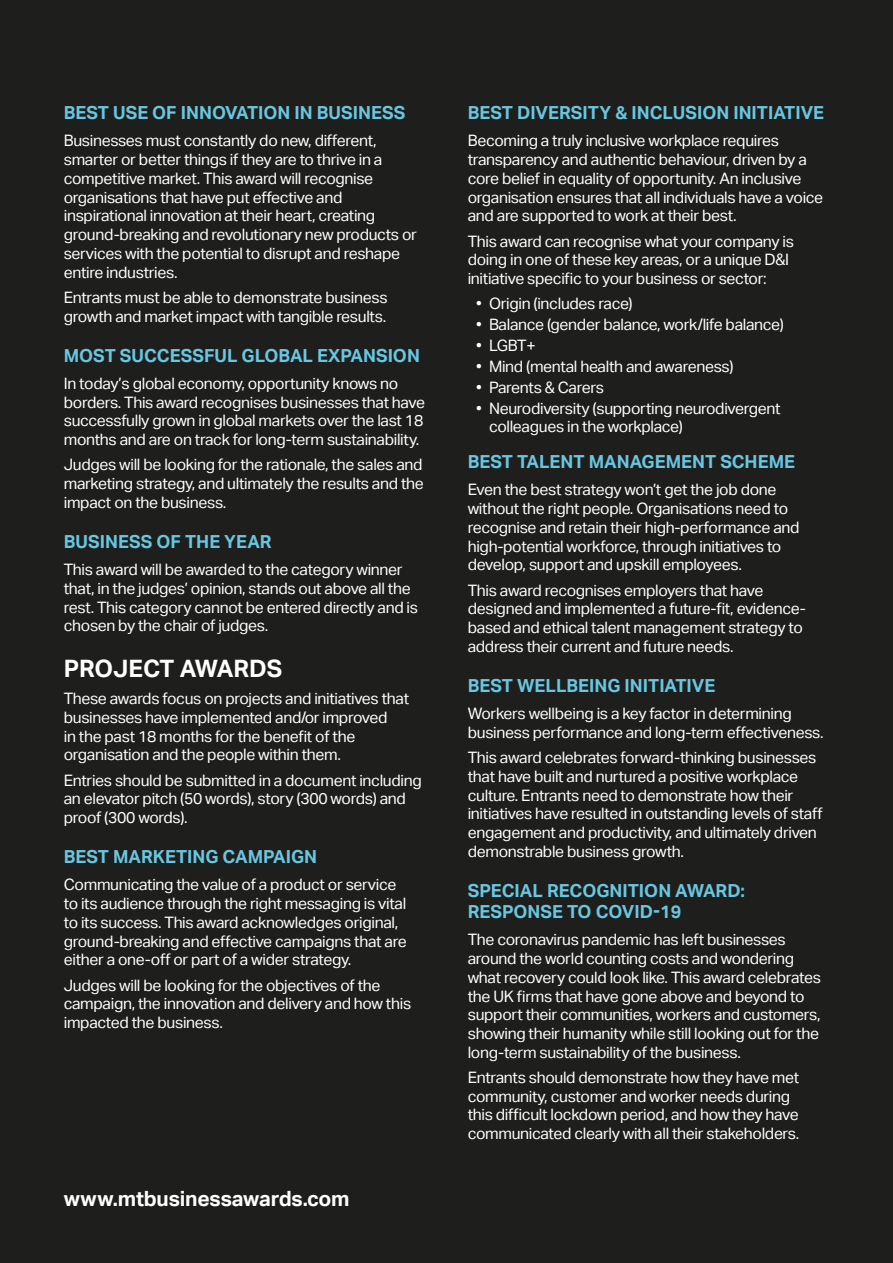
<style>
.page{position:relative;width:893px;height:1263px;background:#1e1e1c}
.page>*{position:absolute;margin:0;border:0;box-sizing:border-box;transform-origin:0 0}
.t1{font:700 24px "Aktiv Grotesk";color:#fff}
.t2{font:700 21px "Aktiv Grotesk";letter-spacing:-.01em;color:#fff}
.t3{font:700 18px/21px "Aktiv Grotesk";color:#68c6e0}
.t4{font:15.75px/18.8px "Aktiv Grotesk";letter-spacing:-.02em;color:#fff}
</style>
<div class="page">
<p class="t3" style="left:64px;top:102px;width:343px">BEST USE OF INNOVATION IN BUSINESS</p>
<p class="t4" style="left:64px;top:132px;width:355px">Businesses must constantly do new, different, smarter or better things if they are to thrive in a competitive market. This award will recognise organisations that have put effective and inspirational innovation at their heart, creating ground-breaking and revolutionary new products or services with the potential to disrupt and reshape entire industries.</p>
<p class="t4" style="left:64px;top:288px;width:325px">Entrants must be able to demonstrate business growth and market impact with tangible results.</p>
<p class="t3" style="left:64px;top:345px;width:358px">MOST SUCCESSFUL GLOBAL EXPANSION</p>
<p class="t4" style="left:64px;top:374px;width:363px">In today’s global economy, opportunity knows no borders. This award recognises businesses that have successfully grown in global markets over the last 18 months and are on track for long-term sustainability.</p>
<p class="t4" style="left:64px;top:455px;width:362px;text-align:justify">Judges will be looking for the rationale, the sales and marketing strategy, and ultimately the results and the impact on the business.</p>
<p class="t3" style="left:64px;top:531px;width:209px">BUSINESS OF THE YEAR</p>
<p class="t4" style="left:64px;top:560px;width:356px">This award will be awarded to the category winner that, in the judges’ opinion, stands out above all the rest. This category cannot be entered directly and is chosen by the chair of judges.</p>
<h1 class="t1" style="left:64px;top:655px;width:220px">PROJECT AWARDS</h1>
<p class="t4" style="left:64px;top:689px;width:347px">These awards focus on projects and initiatives that businesses have implemented and/or improved<br>in the past 18 months for the benefit of the organisation and the people within them.</p>
<p class="t4" style="left:64px;top:771px;width:360px">Entries should be submitted in a document including an elevator pitch (50 words), story (300 words) and proof (300 words).</p>
<p class="t3" style="left:64px;top:846px;width:255px">BEST MARKETING CAMPAIGN</p>
<p class="t4" style="left:64px;top:876px;width:344px">Communicating the value of a product or service to its audience through the right messaging is vital to its success. This award acknowledges original, ground-breaking and effective campaigns that are either a one-off or part of a wider strategy.</p>
<p class="t4" style="left:64px;top:976px;width:349px">Judges will be looking for the objectives of the campaign, the innovation and delivery and how this impacted the business.</p>
<h2 class="t2" style="left:64px;top:1186px;width:287px">www.mtbusinessawards.com</h2>
<p class="t3" style="left:468px;top:102px;width:358px">BEST DIVERSITY &amp; INCLUSION INITIATIVE</p>
<p class="t4" style="left:468px;top:132px;width:357px">Becoming a truly inclusive workplace requires transparency and authentic behaviour, driven by a core belief in equality of opportunity. An inclusive organisation ensures that all individuals have a voice and are supported to work at their best.</p>
<p class="t4" style="left:468px;top:232px;width:328px">This award can recognise what your company is doing in one of these key areas, or a unique D&amp;I initiative specific to your business or sector:</p>
<p class="t4" style="left:476px;top:294px;width:158px">• Origin (includes race)</p>
<p class="t4" style="left:476px;top:315px;width:309px">• Balance (gender balance, work/life balance)</p>
<p class="t4" style="left:476px;top:336px;width:61px">• LGBT+</p>
<p class="t4" style="left:476px;top:357px;width:259px">• Mind (mental health and awareness)</p>
<p class="t4" style="left:476px;top:378px;width:129px">• Parents &amp; Carers</p>
<p class="t4" style="left:489px;top:399px;width:293px;text-indent:-13px">• Neurodiversity (supporting neurodivergent colleagues in the workplace)</p>
<p class="t3" style="left:468px;top:451px;width:329px">BEST TALENT MANAGEMENT SCHEME</p>
<p class="t4" style="left:468px;top:481px;width:333px">Even the best strategy won’t get the job done without the right people. Organisations need to recognise and retain their high-performance and high-potential workforce, through initiatives to develop, support and upskill employees.</p>
<p class="t4" style="left:468px;top:581px;width:340px">This award recognises employers that have designed and implemented a future-fit, evidence&shy;based and ethical talent management strategy to address their current and future needs.</p>
<p class="t3" style="left:468px;top:675px;width:249px">BEST WELLBEING INITIATIVE</p>
<p class="t4" style="left:468px;top:704px;width:357px">Workers wellbeing is a key factor in determining business performance and long-term effectiveness.</p>
<p class="t4" style="left:468px;top:748px;width:357px">This award celebrates forward-thinking businesses that have built and nurtured a positive workplace culture. Entrants need to demonstrate how their initiatives have resulted in outstanding levels of staff engagement and productivity, and ultimately driven demonstrable business growth.</p>
<p class="t3" style="left:468px;top:880px;width:279px">SPECIAL RECOGNITION AWARD:<br>RESPONSE TO COVID-19</p>
<p class="t4" style="left:468px;top:930px;width:355px">The coronavirus pandemic has left businesses around the world counting costs and wondering what recovery could look like. This award celebrates the UK firms that have gone above and beyond to support their communities, workers and customers, showing their humanity while still looking out for the long-term sustainability of the business.</p>
<p class="t4" style="left:468px;top:1068px;width:333px">Entrants should demonstrate how they have met community, customer and worker needs during this difficult lockdown period, and how they have communicated clearly with all their stakeholders.</p>
</div>
